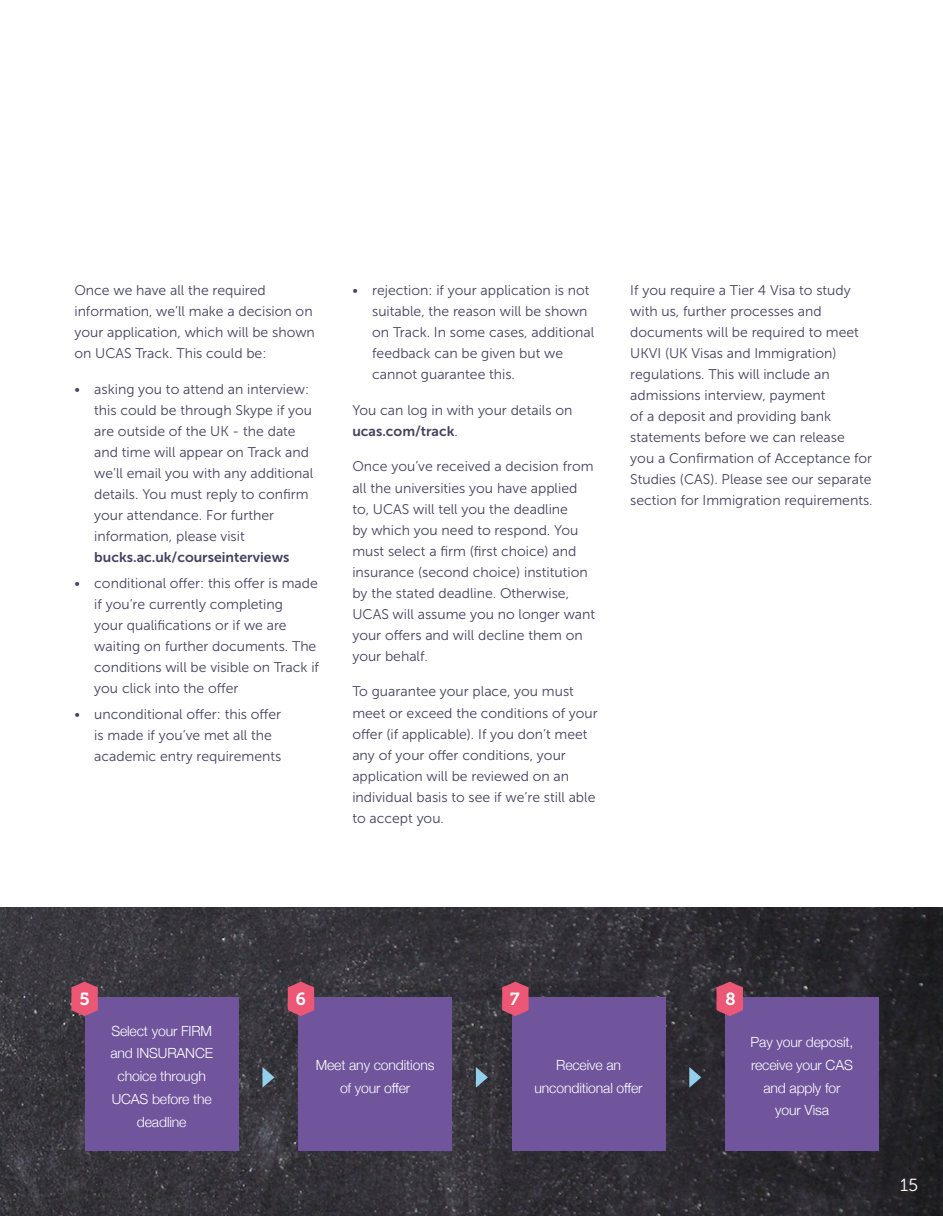
<style>
.page{position:relative;width:943px;height:1216px;background:#fff}
.page>*{position:absolute;margin:0;border:0;box-sizing:border-box;transform-origin:0 0}
.t1{font:17.5px "Museo 700";color:#fff}
.t2{font:17.5px "Museo Sans 300";color:#fff}
.t3{font:14px/21px "Museo Sans 300";color:#44425f}
.t4{font:300 14px/22.8px "Helvetica Neue";letter-spacing:-.01em;color:#fff;text-align:center}
.t5{font:14px "Museo Sans 700";color:#44425f}
.s1{font-family:"Museo Sans 300"}
</style>
<div class="page">
<img style="left:0;top:907px;width:943px;height:308px">
<div style="left:85px;top:997px;width:154px;height:154px;background:#70559c"></div>
<div style="left:298px;top:997px;width:154px;height:154px;background:#70559c"></div>
<div style="left:511px;top:997px;width:154px;height:154px;background:#70559c"></div>
<div style="left:725px;top:997px;width:153px;height:154px;background:#70559c"></div>
<svg style="left:262px;top:1066px;width:12px;height:21px"></svg>
<svg style="left:476px;top:1066px;width:12px;height:21px"></svg>
<svg style="left:689px;top:1066px;width:12px;height:21px"></svg>
<svg style="left:71px;top:981px;width:27px;height:34px"></svg>
<svg style="left:287px;top:981px;width:27px;height:34px"></svg>
<svg style="left:502px;top:981px;width:26px;height:34px"></svg>
<svg style="left:716px;top:981px;width:27px;height:34px"></svg>
<p class="t3" style="left:74px;top:279px;width:242px">Once we have all the required information, we’ll make a decision on your application, which will be shown on UCAS Track. This could be:</p>
<p class="t3" style="left:94px;top:378px;width:220px;text-indent:-20px">• asking you to attend an interview: this could be through Skype if you are outside of the UK - the date and time will appear on Track and we’ll email you with any additional details. You must reply to confirm your attendance. For further information, please visit</p>
<p class="t5" style="left:94px;top:549px;width:197px">bucks.ac.uk/courseinterviews</p>
<p class="t3" style="left:94px;top:572px;width:226px;text-indent:-20px">• conditional offer: this offer is made if you’re currently completing<br>your qualifications or if we are waiting on further documents. The conditions will be visible on Track if you click into the offer</p>
<p class="t3" style="left:94px;top:703px;width:188px;text-indent:-20px">• unconditional offer: this offer is made if you’ve met all the academic entry requirements</p>
<p class="t3" style="left:372px;top:279px;width:223px;text-indent:-20px">• rejection: if your application is not suitable, the reason will be shown on Track. In some cases, additional feedback can be given but we cannot guarantee this.</p>
<p class="t3" style="left:352px;top:399px;width:221px">You can log in with your details on</p>
<p class="t5" style="left:352px;top:423px;width:107px">ucas.com/track<span class="s1">.</span></p>
<p class="t3" style="left:352px;top:456px;width:244px">Once you’ve received a decision from all the universities you have applied to, UCAS will tell you the deadline<br>by which you need to respond. You must select a firm (first choice) and insurance (second choice) institution by the stated deadline. Otherwise, UCAS will assume you no longer want your offers and will decline them on your behalf.</p>
<p class="t3" style="left:352px;top:681px;width:247px">To guarantee your place, you must meet or exceed the conditions of your offer (if applicable). If you don’t meet any of your offer conditions, your application will be reviewed on an individual basis to see if we’re still able to accept you.</p>
<p class="t3" style="left:630px;top:279px;width:244px">If you require a Tier 4 Visa to study with us, further processes and documents will be required to meet UKVI (UK Visas and Immigration) regulations. This will include an admissions interview, payment<br>of a deposit and providing bank statements before we can release<br>you a Confirmation of Acceptance for Studies (CAS). Please see our separate section for Immigration requirements.</p>
<p class="t1" style="left:79px;top:989px;width:12px">5</p>
<p class="t1" style="left:296px;top:989px;width:12px">6</p>
<p class="t1" style="left:510px;top:989px;width:11px">7</p>
<p class="t1" style="left:725px;top:989px;width:12px">8</p>
<p class="t4" style="left:110px;top:1018px;width:104px">Select your FIRM and INSURANCE choice through<br>UCAS before the deadline</p>
<p class="t4" style="left:316px;top:1052px;width:120px">Meet any conditions of your offer</p>
<p class="t4" style="left:534px;top:1052px;width:110px">Receive an unconditional offer</p>
<p class="t4" style="left:750px;top:1029px;width:104px">Pay your deposit, receive your CAS and apply for your Visa</p>
<p class="t2" style="left:900px;top:1175px;width:19px">15</p>
</div>
